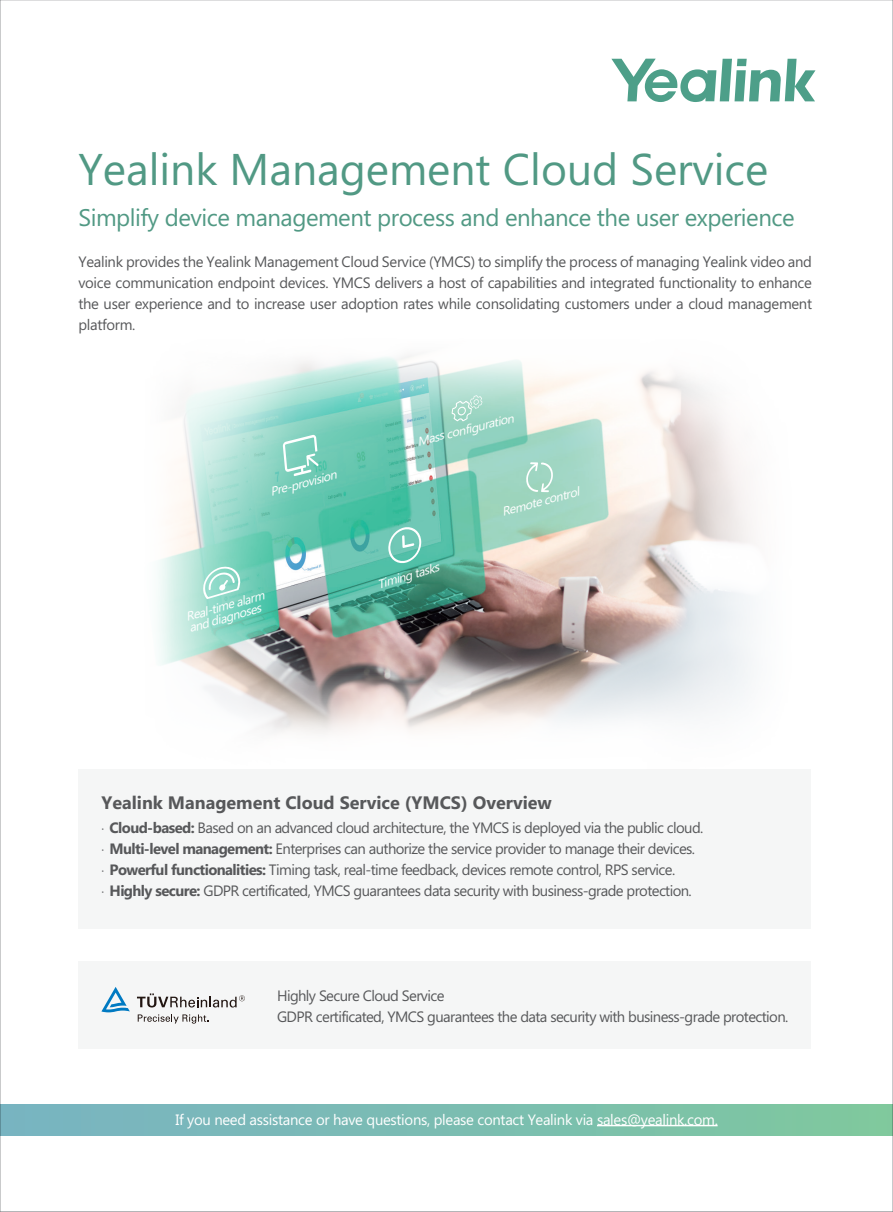
<style>
.page{position:relative;width:893px;height:1212px;background:#fff}
.page>*{position:absolute;margin:0;border:0;box-sizing:border-box;transform-origin:0 0}
.t1{font:44.4px "Microsoft Phags Pa";color:#519984}
.t2{font:24px "Microsoft Phags Pa";letter-spacing:-.02em;color:#519984}
.t3{font:700 18px "Microsoft Phags Pa";color:#57585a}
.t4{font:15px/21px "Microsoft Phags Pa";letter-spacing:-.04em;color:#57585a}
.t5{font:15px "Microsoft Phags Pa";letter-spacing:-.02em;color:#fff}
.t6{font:italic 12.3px/11.6px "Microsoft Phags Pa";color:#fff}
.t7{font:italic 12.15px "Microsoft Phags Pa";color:#fff;scale:1.05 1}
.s1{font-size:12.75px}
.s2{font-weight:700}
</style>
<div class="page">
<svg style="left:611px;top:59px;width:204px;height:43px"></svg>
<img style="left:158px;top:355px;width:595px;height:379px">
<svg style="left:525px;top:462px;width:29px;height:30px"></svg>
<svg style="left:202px;top:564px;width:38px;height:35px"></svg>
<svg style="left:388px;top:525px;width:34px;height:40px"></svg>
<svg style="left:283px;top:434px;width:35px;height:42px"></svg>
<svg style="left:451px;top:395px;width:31px;height:26px"></svg>
<div style="left:0;top:1104px;width:893px;height:32px;background:linear-gradient(to right,#78b3c3,#80c89f)"></div>
<div style="left:78px;top:770px;width:732px;height:159px;background:#f5f6f6"></div>
<div style="left:78px;top:961px;width:732px;height:88px;background:#f5f6f6"></div>
<hr style="left:597px;top:1125px;width:121px;height:1px;background:#fff">
<svg style="left:138px;top:1014px;width:70px;height:9px"></svg>
<svg style="left:137px;top:993px;width:108px;height:14px"></svg>
<svg style="left:101px;top:987px;width:29px;height:25px"></svg>
<h1 class="t1" style="left:78px;top:139px;width:691px">Yealink Management Cloud Service</h1>
<h2 class="t2" style="left:78px;top:201px;width:718px">Simplify device management process and enhance the user experience</h2>
<p class="t4" style="left:78px;top:250px;width:735px;text-align:justify">Yealink provides the Yealink Management Cloud Service (YMCS) to simplify the process of managing Yealink video and voice communication endpoint devices. YMCS delivers a host of capabilities and integrated functionality to enhance the user experience and to increase user adoption rates while consolidating customers under a cloud management platform.</p>
<p class="t6" style="left:269px;top:486px;width:70px;rotate:-15deg">Pre-provision</p>
<p class="t6" style="left:184px;top:611px;width:83px;rotate:-16deg">Real-time alarm and diagnoses</p>
<p class="t7" style="left:415px;top:433px;width:96px;rotate:-14deg">Mass configuration</p>
<p class="t6" style="left:376px;top:578px;width:65px;rotate:-16deg">Timing tasks</p>
<p class="t6" style="left:500px;top:506px;width:81px;rotate:-15deg">Remote control</p>
<p class="t3" style="left:101px;top:790px;width:452px">Yealink Management Cloud Service (YMCS) Overview</p>
<p class="t4" style="left:101px;top:817px;width:604px"><span class="s1">·</span> <span class="s2">Cloud-based:</span> Based on an advanced cloud architecture, the YMCS is deployed via the public cloud. <span class="s1">·</span> <span class="s2">Multi-level management:</span> Enterprises can authorize the service provider to manage their devices.<br><span class="s1">·</span> <span class="s2">Powerful functionalities:</span> Timing task, real-time feedback, devices remote control, RPS service.<br><span class="s1">·</span> <span class="s2">Highly secure:</span> GDPR certificated, YMCS guarantees data security with business-grade protection.</p>
<p class="t4" style="left:277px;top:984px;width:513px">Highly Secure Cloud Service<br>GDPR certificated, YMCS guarantees the data security with business-grade protection.</p>
<p class="t5" style="left:175px;top:1109px;width:544px">If you need assistance or have questions, please contact Yealink via sales@yealink.com.</p>
</div>
